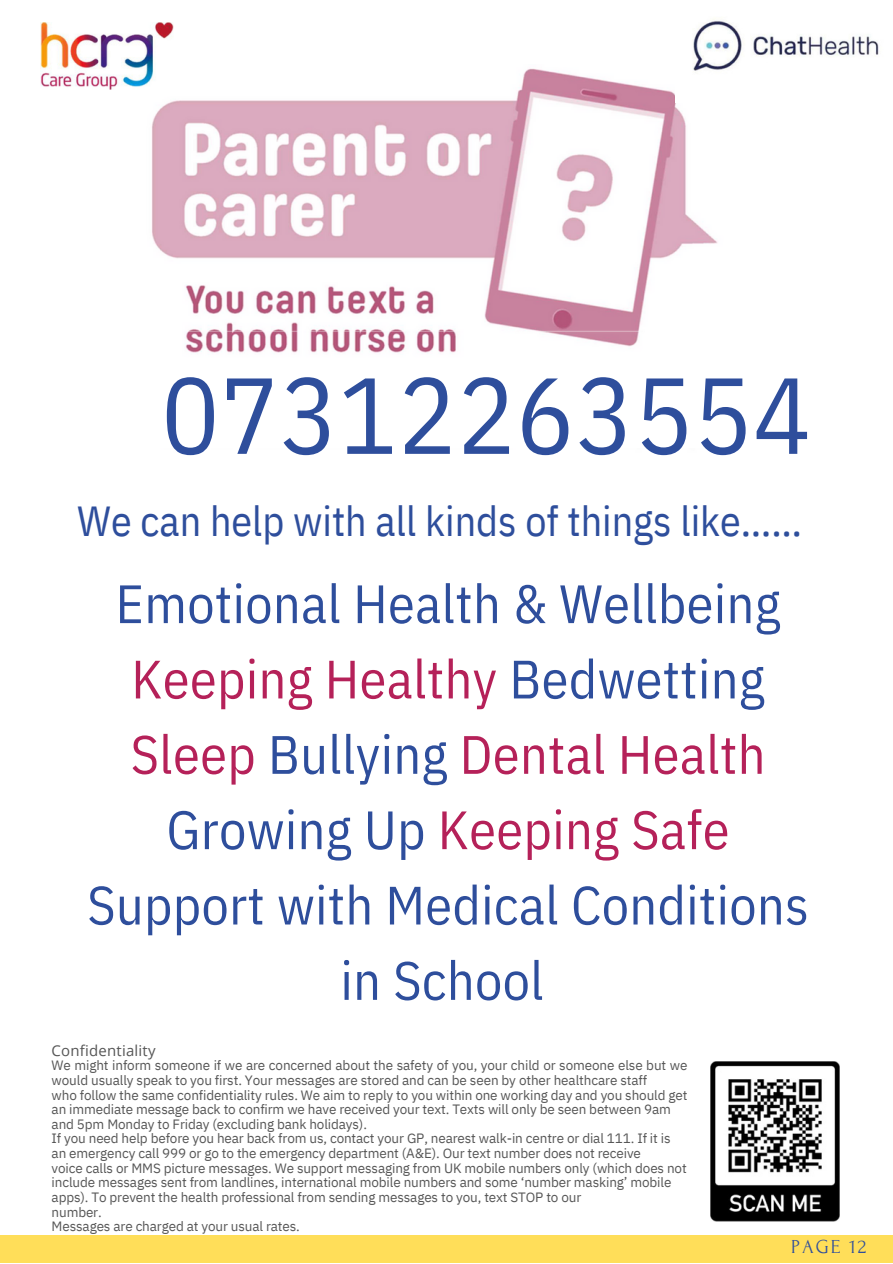
<style>
.page{position:relative;width:893px;height:1264px;background:#fff}
.page>*{position:absolute;margin:0;border:0;box-sizing:border-box;transform-origin:0 0}
.t1{font:107.85px "IBM Plex Sans Cond";letter-spacing:.01em;color:#2e4e9c}
.t2{font:54px/75.3px "IBM Plex Sans Cond";letter-spacing:.01em;color:#2e4e9c;text-align:center}
.t3{font:41.85px "IBM Plex Sans Cond";color:#2e4e9c}
.t4{font:19.8px "Forum";letter-spacing:.1em;color:#2e4e9c}
.t5{font:15px "Open Sans";letter-spacing:.015em;color:#565656}
.t6{font:13.5px/14.5px "IBM Plex Sans";letter-spacing:-.01em;color:#565656}
.s1{color:#b52159}
</style>
<div class="page">
<img style="left:152px;top:68px;width:566px;height:286px">
<img style="left:710px;top:1061px;width:129px;height:160px">
<img style="left:40px;top:22px;width:133px;height:68px">
<img style="left:676px;top:19px;width:203px;height:83px">
<div style="left:0;top:1235px;width:892px;height:27px;background:#ffde59"></div>
<p class="t1" style="left:161px;top:343px;width:651px">07312263554</p>
<p class="t3" style="left:77px;top:493px;width:726px">We can help with all kinds of things like……</p>
<p class="t2" style="left:87px;top:565px;width:723px">Emotional Health &amp; Wellbeing<br><span class="s1">Keeping Healthy</span> Bedwetting<br><span class="s1">Sleep</span> Bullying <span class="s1">Dental Health<br></span>Growing Up <span class="s1">Keeping Safe<br></span>Support with Medical Conditions in School</p>
<p class="t5" style="left:52px;top:1039px;width:105px">Confidentiality</p>
<p class="t6" style="left:52px;top:1057px;width:637px">We might inform someone if we are concerned about the safety of you, your child or someone else but we would usually speak to you first. Your messages are stored and can be seen by other healthcare staff</p>
<p class="t6" style="left:52px;top:1087px;width:637px">who follow the same confidentiality rules. We aim to reply to you within one working day and you should get an immediate message back to confirm we have received your text. Texts will only be seen between 9am and 5pm Monday to Friday (excluding bank holidays).</p>
<p class="t6" style="left:52px;top:1131px;width:620px">If you need help before you hear back from us, contact your GP, nearest walk-in centre or dial 111. If it is an emergency call 999 or go to the emergency department (A&amp;E). Our text number does not receive</p>
<p class="t6" style="left:52px;top:1160px;width:636px">voice calls or MMS picture messages. We support messaging from UK mobile numbers only (which does not include messages sent from landlines, international mobile numbers and some ‘number masking’ mobile apps). To prevent the health professional from sending messages to you, text STOP to our</p>
<p class="t6" style="left:52px;top:1204px;width:52px">number.</p>
<p class="t6" style="left:52px;top:1218px;width:250px">Messages are charged at your usual rates.</p>
<p class="t4" style="left:791px;top:1235px;width:77px">PAGE 12</p>
</div>
